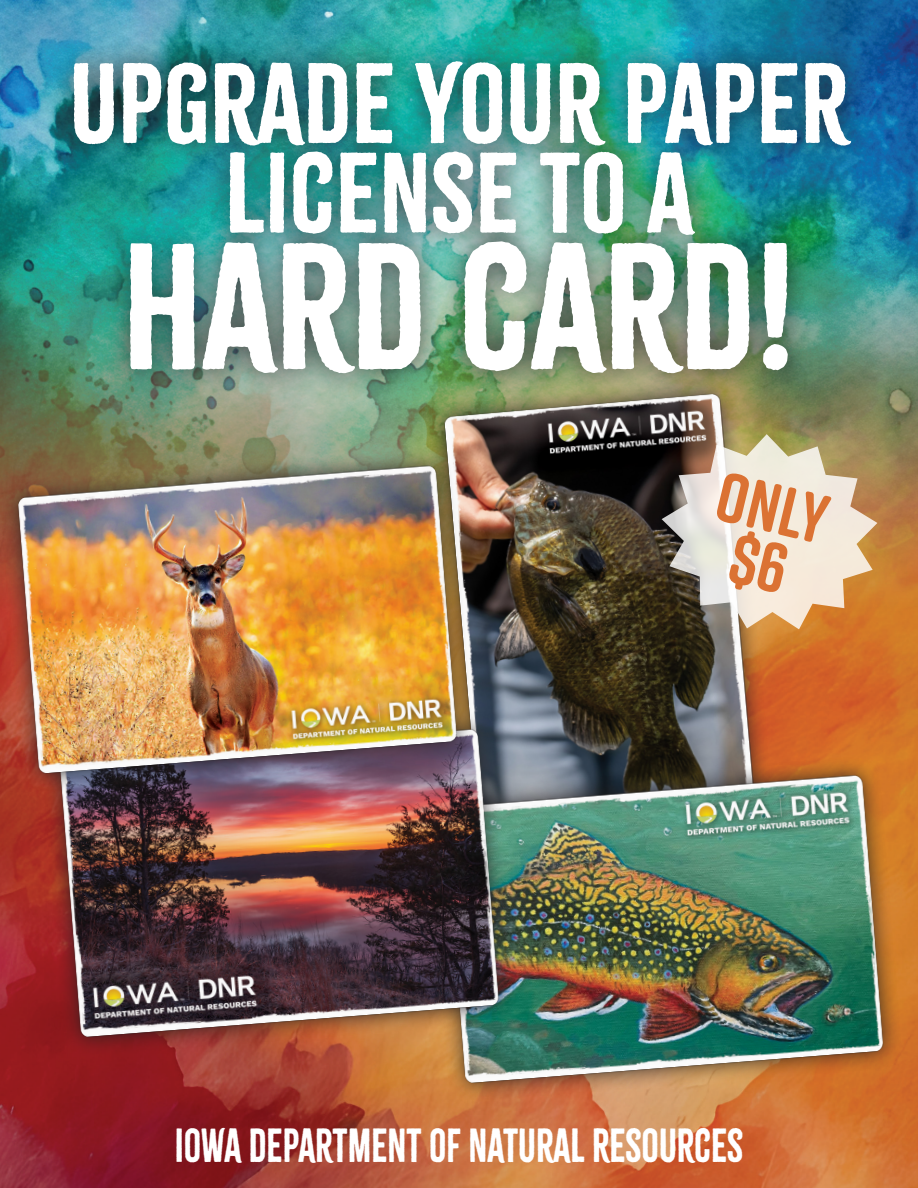
<style>
.page{position:relative;width:918px;height:1188px;background:#fff}
.page>*{position:absolute;margin:0;border:0;box-sizing:border-box;transform-origin:0 0}
.t1{font:157.8px "Citrus Gothic Rough";color:#fff}
.t2{font:100.05px/89.6px "Citrus Gothic Rough";color:#fff;text-align:center}
.t3{font:700 69.45px "Rift Soft";color:#db7233}
.t4{font:42px "Citrus Gothic Rough";color:#fff;scale:.87 1}
</style>
<div class="page">
<img style="left:0;top:0;width:918px;height:134px">
<img style="left:0;top:134px;width:918px;height:1054px">
<div style="left:48px;top:37px;width:825px;height:361px;background:#231f20;opacity:.75"></div>
<img style="left:432px;top:379px;width:339px;height:378px">
<div style="left:427px;top:757px;width:474px;height:345px;background:#231f20;opacity:.85"></div>
<img style="left:429px;top:761px;width:477px;height:333px">
<div style="left:42px;top:711px;width:475px;height:345px;background:#231f20;opacity:.85"></div>
<img style="left:45px;top:714px;width:475px;height:333px">
<div style="left:0;top:447px;width:475px;height:346px;background:#231f20;opacity:.85"></div>
<img style="left:3px;top:451px;width:476px;height:334px">
<svg style="left:662px;top:434px;width:215px;height:195px;background:#cbbba4"></svg>
<p class="t2" style="left:70px;top:60px;width:780px">UPGRADE YOUR PAPER<br>LICENSE TO A</p>
<p class="t1" style="left:122px;top:208px;width:675px">HARD CARD!</p>
<p class="t3" style="left:729px;top:447px;width:114px;rotate:13deg">ONLY</p>
<p class="t4" style="left:175px;top:1119px;width:655px">IOWA DEPARTMENT OF NATURAL RESOURCES</p>
</div>
